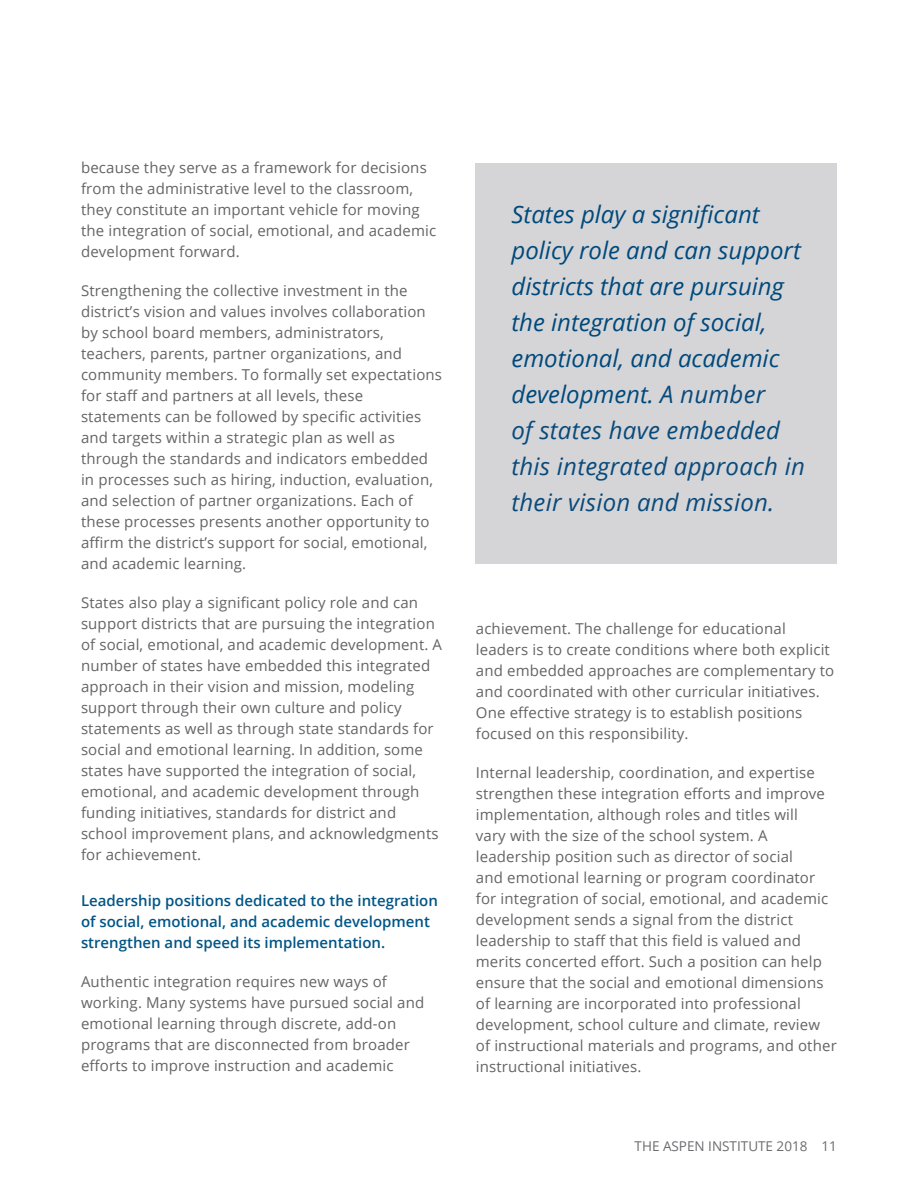
<style>
.page{position:relative;width:918px;height:1188px;background:#fff}
.page>*{position:absolute;margin:0;border:0;box-sizing:border-box;transform-origin:0 0}
.t1{font:italic 24px/36px "Open Sans";color:#00497c}
.t2{font:15px/21px "Open Sans";letter-spacing:.01em;color:#636466}
.t3{font:600 15px/21px "Open Sans";color:#005586}
.t4{font:13.5px "Open Sans";color:#6b6c6f}
.s1{color:#094a7b}
</style>
<div class="page">
<div style="left:476px;top:163px;width:361px;height:401px;background:#d5d5d7"></div>
<p class="t2" style="left:81px;top:157px;width:357px">because they serve as a framework for decisions from the administrative level to the classroom, they constitute an important vehicle for moving the integration of social, emotional, and academic development forward.</p>
<p class="t2" style="left:81px;top:280px;width:363px">Strengthening the collective investment in the district’s vision and values involves collaboration by school board members, administrators, teachers, parents, partner organizations, and community members. To formally set expectations for staff and partners at all levels, these statements can be followed by specific activities and targets within a strategic plan as well as through the standards and indicators embedded in processes such as hiring, induction, evaluation, and selection of partner organizations. Each of these processes presents another opportunity to affirm the district’s support for social, emotional, and academic learning.</p>
<p class="t2" style="left:81px;top:592px;width:363px">States also play a significant policy role and can support districts that are pursuing the integration of social, emotional, and academic development. A number of states have embedded this integrated approach in their vision and mission, modeling support through their own culture and policy statements as well as through state standards for social and emotional learning. In addition, some states have supported the integration of social, emotional, and academic development through funding initiatives, standards for district and school improvement plans, and acknowledgments for achievement.</p>
<p class="t3" style="left:81px;top:890px;width:359px">Leadership positions dedicated to the integration of social, emotional, and academic development strengthen and speed its implementation.</p>
<p class="t2" style="left:81px;top:971px;width:345px">Authentic integration requires new ways of working. Many systems have pursued social and emotional learning through discrete, add-on programs that are disconnected from broader efforts to improve instruction and academic</p>
<h1 class="t1" style="left:512px;top:195px;width:295px">States play a significant policy role and can support districts that are pursuing the integration of social, emotional, and academic development. <span class="s1">A number<br>of states have embedded this integrated approach in their vision and mission.</span></h1>
<p class="t2" style="left:476px;top:618px;width:360px">achievement. The challenge for educational leaders is to create conditions where both explicit and embedded approaches are complementary to and coordinated with other curricular initiatives.<br>One effective strategy is to establish positions focused on this responsibility.</p>
<p class="t2" style="left:476px;top:762px;width:362px">Internal leadership, coordination, and expertise strengthen these integration efforts and improve implementation, although roles and titles will<br>vary with the size of the school system. A leadership position such as director of social<br>and emotional learning or program coordinator for integration of social, emotional, and academic development sends a signal from the district leadership to staff that this field is valued and merits concerted effort. Such a position can help ensure that the social and emotional dimensions of learning are incorporated into professional development, school culture and climate, review of instructional materials and programs, and other instructional initiatives.</p>
<p class="t4" style="left:635px;top:1137px;width:204px">THE ASPEN INSTITUTE 2018 11</p>
</div>
